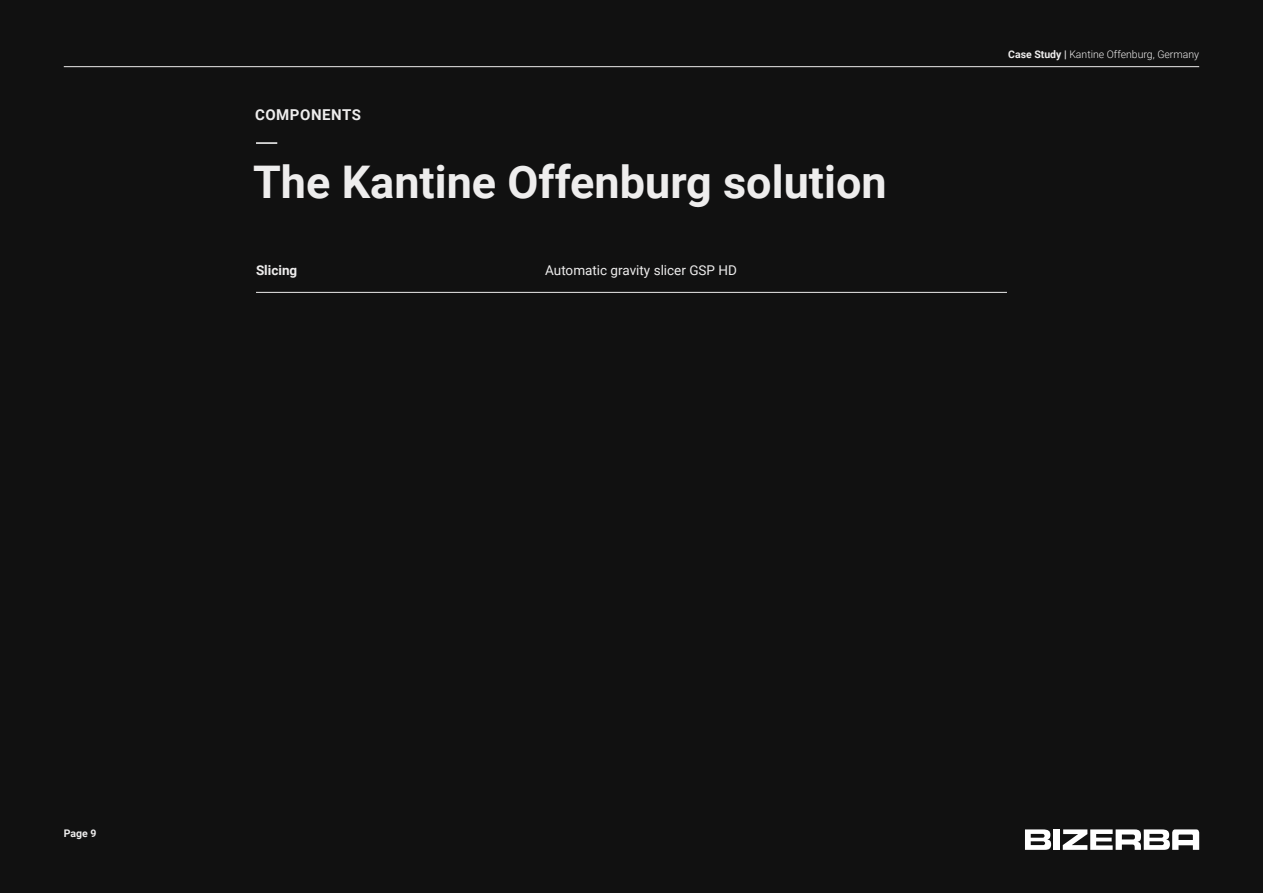
<style>
.page{position:relative;width:1263px;height:893px;background:#111}
.page>*{position:absolute;margin:0;border:0;box-sizing:border-box;transform-origin:0 0}
.t1{font:700 45px "Roboto";color:#eeeded}
.Kicker__Kategorie{font:700 15px "Roboto";letter-spacing:.035em;color:#eeeded}
.Produkte{font:13.5px "Roboto";color:#eeeded}
.Produkte-2{font:700 13.5px "Roboto";color:#eeeded}
.Rubriktitel_100_K{font:300 10.5px "Roboto";color:#eeeded}
.t2{font:700 10.5px "Roboto";color:#eeeded}
.s1{font-weight:700}
</style>
<div class="page">
<hr style="left:256px;top:292px;width:751px;height:1px;background:#eeeded">
<hr style="left:256px;top:142px;width:21px;height:2px;background:#fff">
<svg style="left:1063px;top:829px;width:136px;height:21px"></svg>
<div style="left:1053px;top:829px;width:7px;height:21px;background:#fff"></div>
<svg style="left:1025px;top:829px;width:26px;height:21px"></svg>
<hr style="left:64px;top:66px;width:1135px;height:1px;background:#eeeded">
<p class="Kicker__Kategorie" style="left:255px;top:105px;width:107px">COMPONENTS</p>
<h1 class="t1" style="left:253px;top:151px;width:635px">The Kantine Offenburg solution</h1>
<p class="Produkte-2" style="left:256px;top:261px;width:43px">Slicing</p>
<p class="Produkte" style="left:545px;top:261px;width:193px">Automatic gravity slicer GSP HD</p>
<p class="Rubriktitel_100_K" style="left:1008px;top:47px;width:192px"><span class="s1">Case Study |</span> Kantine Offenburg, Germany</p>
<p class="t2" style="left:64px;top:826px;width:34px">Page 9</p>
</div>
